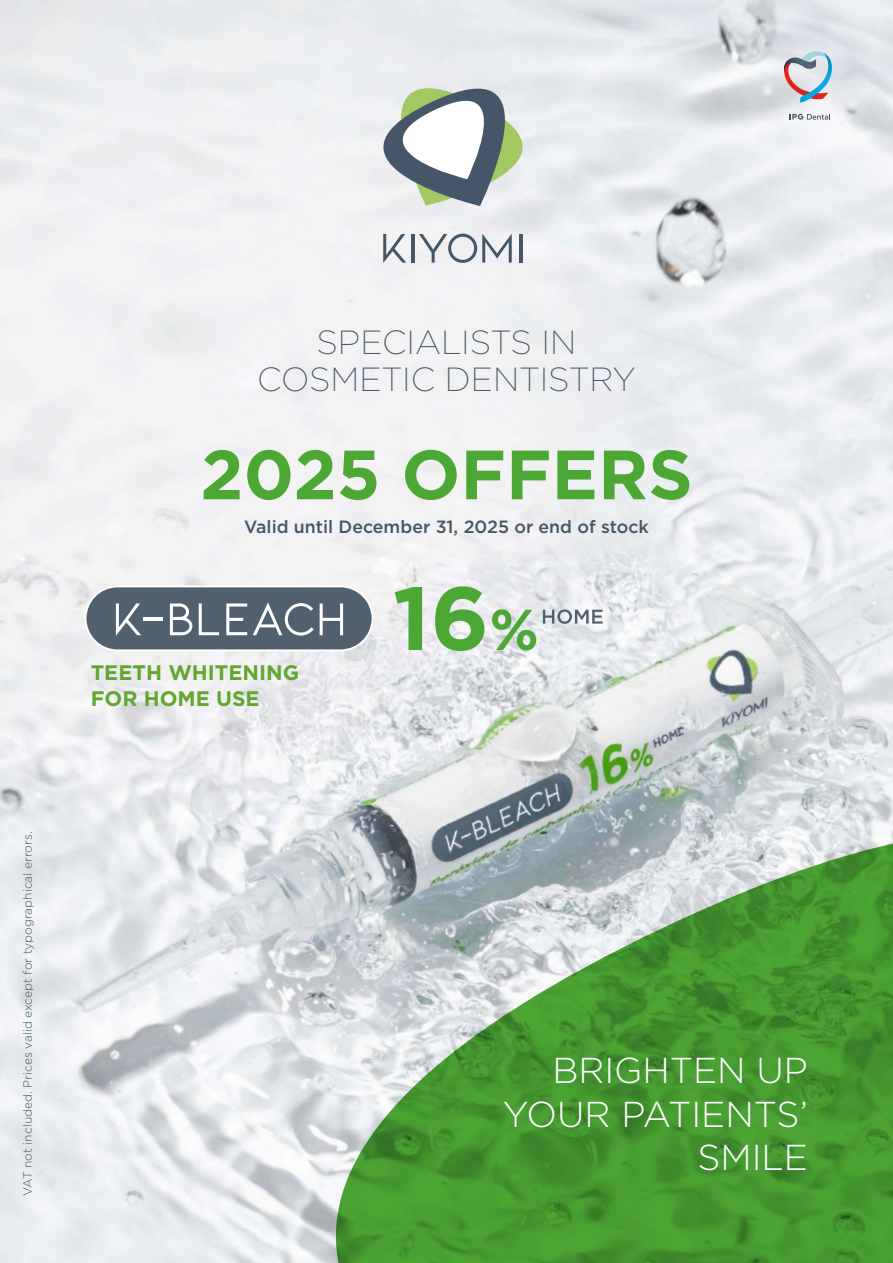
<style>
.page{position:relative;width:893px;height:1263px;background:#fff}
.page>*{position:absolute;margin:0;border:0;box-sizing:border-box;transform-origin:0 0}
.t1{font:700 69.45px "Gotham";color:#4da734}
.t2{font:300 36px/43.2px "Gotham";color:#fff;text-align:right}
.t3{font:200 33.45px/36.9px "Gotham";color:#445667;text-align:center}
.t4{font:700 21px/25.5px "Gotham";color:#62a730}
.t5{font:500 17.7px "Gotham";color:#445667}
.t6{font:300 12px "Gotham";color:#445667}
</style>
<div class="page">
<img style="left:0;top:0;width:893px;height:1263px">
<svg style="left:301px;top:40px;width:304px;height:166px"></svg>
<svg style="left:383px;top:234px;width:23px;height:29px"></svg>
<hr style="left:411px;top:234px;width:3px;height:29px;background:#445667">
<svg style="left:419px;top:234px;width:93px;height:29px"></svg>
<hr style="left:519px;top:234px;width:3px;height:29px;background:#445667">
<img style="left:784px;top:71px;width:16px;height:28px">
<img style="left:801px;top:51px;width:28px;height:2px">
<img style="left:800px;top:53px;width:32px;height:50px">
<img style="left:783px;top:58px;width:33px;height:13px">
<svg style="left:789px;top:114px;width:41px;height:6px"></svg>
<svg style="left:322px;top:822px;width:571px;height:441px;background:#71a967"></svg>
<svg style="left:85px;top:585px;width:288px;height:66px;background:#737f8a"></svg>
<svg style="left:395px;top:587px;width:27px;height:63px;background:#8ec381"></svg>
<svg style="left:435px;top:586px;width:49px;height:65px;background:#89c17b"></svg>
<svg style="left:492px;top:609px;width:44px;height:41px;background:#a2cb9b"></svg>
<svg style="left:543px;top:609px;width:60px;height:15px"></svg>
<p class="t6" style="left:20px;top:1196px;width:366px;rotate:-90deg">VAT not included. Prices valid except for typographical errors.</p>
<h3 class="t3" style="left:257px;top:323px;width:380px">SPECIALISTS IN<br>COSMETIC DENTISTRY</h3>
<h1 class="t1" style="left:200px;top:429px;width:494px">2025 OFFERS</h1>
<h3 class="t5" style="left:244px;top:515px;width:406px">Valid until December 31, 2025 or end of stock</h3>
<h3 class="t4" style="left:91px;top:660px;width:210px">TEETH WHITENING<br>FOR HOME USE</h3>
<h2 class="t2" style="left:503px;top:1048px;width:306px">BRIGHTEN UP<br>YOUR PATIENTS’<br>SMILE</h2>
</div>
